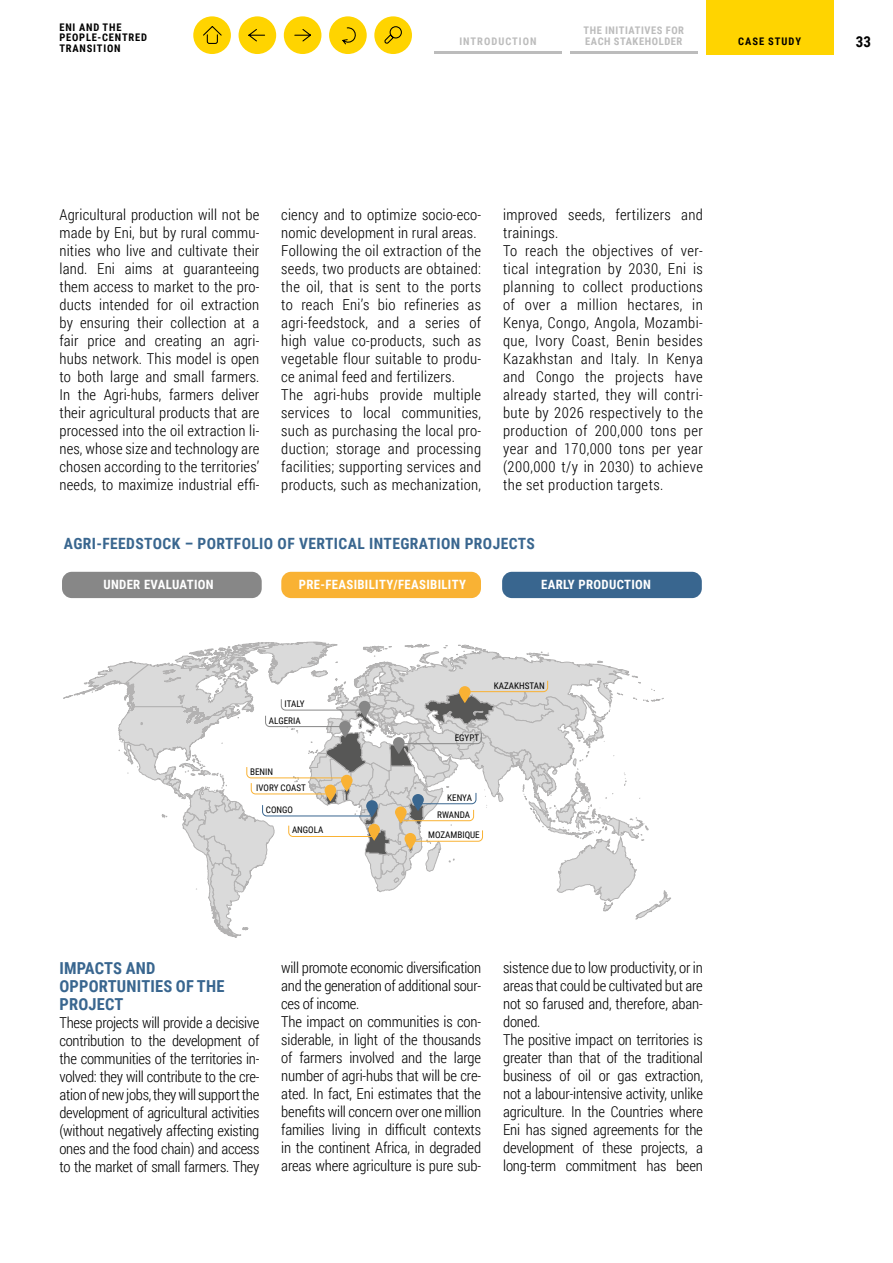
<style>
.page{position:relative;width:893px;height:1263px;background:#fff}
.page>*{position:absolute;margin:0;border:0;box-sizing:border-box;transform-origin:0 0}
.t1{font:700 16.5px/18px "Roboto Condensed";letter-spacing:.01em;color:#39668f}
.t2{font:700 15.6px "Roboto Condensed";letter-spacing:.025em;color:#39668f}
.t3{font:300 15px/18px "Roboto Condensed";letter-spacing:.01em;color:#000;text-align:justify}
.t4{font:300 15px/18px "Roboto Condensed";letter-spacing:-.01em;color:#000}
.t5{font:300 15px/18px "Roboto Condensed";letter-spacing:.03em;color:#000}
.t6{font:700 15px "Roboto Condensed";color:#000}
.t7{font:700 12.75px "Roboto Condensed";letter-spacing:.025em;color:#fff}
.t8{font:700 10.5px/10.5px "Roboto Condensed";letter-spacing:.075em;color:#000}
.t9{font:700 10.5px "Roboto Condensed";letter-spacing:.055em;color:#bcbcbc}
.t10{font:700 10.5px "Roboto Condensed";letter-spacing:.095em;color:#bcbcbc}
.t11{font:700 10.5px "Roboto Condensed";letter-spacing:.095em;color:#000}
.t12{font:9.15px/17px "Roboto Condensed";color:#000;text-align:right}
</style>
<div class="page">
<svg style="left:63px;top:663px;width:56px;height:88px"></svg>
<svg style="left:119px;top:642px;width:552px;height:296px"></svg>
<div style="left:62px;top:572px;width:200px;height:26px;background:#878787;border-radius:10px"></div>
<div style="left:281px;top:572px;width:200px;height:26px;background:#f9b234;border-radius:10px"></div>
<div style="left:502px;top:572px;width:200px;height:26px;background:#39668f;border-radius:10px"></div>
<div style="left:706px;top:0;width:127px;height:54px;background:#ffd400"></div>
<div style="left:374px;top:16px;width:38px;height:38px;background:#ffd400;border-radius:50%"></div>
<svg style="left:384px;top:26px;width:18px;height:18px"></svg>
<div style="left:284px;top:16px;width:37px;height:38px;background:#ffd400;border-radius:50%"></div>
<svg style="left:294px;top:29px;width:17px;height:13px"></svg>
<div style="left:329px;top:16px;width:38px;height:38px;background:#ffd400;border-radius:50%"></div>
<svg style="left:342px;top:27px;width:14px;height:18px"></svg>
<div style="left:193px;top:16px;width:38px;height:38px;background:#ffd400;border-radius:50%"></div>
<svg style="left:203px;top:26px;width:19px;height:18px"></svg>
<div style="left:239px;top:16px;width:37px;height:38px;background:#ffd400;border-radius:50%"></div>
<svg style="left:248px;top:29px;width:17px;height:13px"></svg>
<hr style="left:434px;top:51px;width:128px;height:3px;background:#bcbcbc">
<hr style="left:570px;top:51px;width:127px;height:3px;background:#bcbcbc">
<p class="t8" style="left:59px;top:21px;width:89px">ENI AND THE<br>PEOPLE-CENTRED<br>TRANSITION</p>
<p class="t9" style="left:583px;top:23px;width:102px">THE INITIATIVES FOR</p>
<p class="t10" style="left:459px;top:34px;width:79px">INTRODUCTION</p>
<p class="t9" style="left:585px;top:34px;width:99px">EACH STAKEHOLDER</p>
<p class="t11" style="left:738px;top:34px;width:65px">CASE STUDY</p>
<p class="t6" style="left:856px;top:31px;width:17px">33</p>
<p class="t3" style="left:60px;top:205px;width:201px">Agricultural production will not be made by Eni, but by rural commu&shy;nities who live and cultivate their land. Eni aims at guaranteeing them access to market to the pro&shy;ducts intended for oil extraction by ensuring their collection at a fair price and creating an agri&shy;hubs network. This model is open to both large and small farmers.<br>In the Agri-hubs, farmers deliver their agricultural products that are processed into the oil extraction li&shy;nes, whose size and technology are chosen according to the territories’ needs, to maximize industrial effi-</p>
<p class="t3" style="left:281px;top:205px;width:201px;text-align:left">ciency and to optimize socio-eco&shy;nomic development in rural areas.<br>Following the oil extraction of the seeds, two products are obtained: the oil, that is sent to the ports to reach Eni’s bio refineries as agri-feedstock, and a series of high value co-products, such as vegetable flour suitable to produ&shy;ce animal feed and fertilizers.<br>The agri-hubs provide multiple services to local communities, such as purchasing the local pro&shy;duction; storage and processing facilities; supporting services and products, such as mechanization,</p>
<p class="t5" style="left:503px;top:205px;width:201px">improved seeds, fertilizers and trainings.<br>To reach the objectives of ver&shy;tical integration by 2030, Eni is planning to collect productions of over a million hectares, in<br>Kenya, Congo, Angola, Mozambi&shy;que, Ivory Coast, Benin besides<br>Kazakhstan and Italy. In Kenya and Congo the projects have already started, they will contri&shy;bute by 2026 respectively to the production of 200,000 tons per year and 170,000 tons per year (200,000 t/y in 2030) to achieve the set production targets.</p>
<p class="t2" style="left:64px;top:532px;width:473px">AGRI-FEEDSTOCK – PORTFOLIO OF VERTICAL INTEGRATION PROJECTS</p>
<p class="t7" style="left:103px;top:576px;width:112px">UNDER EVALUATION</p>
<p class="t7" style="left:299px;top:576px;width:169px">PRE-FEASIBILITY/FEASIBILITY</p>
<p class="t7" style="left:541px;top:576px;width:111px">EARLY PRODUCTION</p>
<p class="t12" style="left:285px;top:695px;width:21px">ITALY</p>
<p class="t12" style="left:269px;top:712px;width:33px">ALGERIA</p>
<p class="t12" style="left:250px;top:763px;width:25px">BENIN</p>
<p class="t12" style="left:266px;top:801px;width:29px">CONGO</p>
<p class="t12" style="left:256px;top:779px;width:51px">IVORY COAST</p>
<p class="t12" style="left:292px;top:821px;width:33px">ANGOLA</p>
<p class="t12" style="left:494px;top:677px;width:52px">KAZAKHSTAN</p>
<p class="t12" style="left:455px;top:728px;width:26px">EGYPT</p>
<p class="t12" style="left:437px;top:788px;width:36px">KENYA<br>RWANDA</p>
<p class="t12" style="left:428px;top:826px;width:53px">MOZAMBIQUE</p>
<p class="t1" style="left:60px;top:959px;width:166px">IMPACTS AND<br>OPPORTUNITIES OF THE<br>PROJECT</p>
<p class="t3" style="left:60px;top:1013px;width:201px">These projects will provide a decisive contribution to the development of the communities of the territories in&shy;volved: they will contribute to the cre&shy;ation of new jobs, they will support the development of agricultural activities (without negatively affecting existing ones and the food chain) and access to the market of small farmers. They</p>
<p class="t4" style="left:281px;top:958px;width:201px">will promote economic diversification and the generation of additional sour&shy;ces of income.<br>The impact on communities is con&shy;siderable, in light of the thousands of farmers involved and the large number of agri-hubs that will be cre&shy;ated. In fact, Eni estimates that the benefits will concern over one million families living in difficult contexts in the continent Africa, in degraded areas where agriculture is pure sub-</p>
<p class="t4" style="left:503px;top:958px;width:201px">sistence due to low productivity, or in areas that could be cultivated but are not so farused and, therefore, aban&shy;doned.<br>The positive impact on territories is greater than that of the traditional business of oil or gas extraction, not a labour-intensive activity, unlike agriculture. In the Countries where Eni has signed agreements for the development of these projects, a long-term commitment has been</p>
</div>
